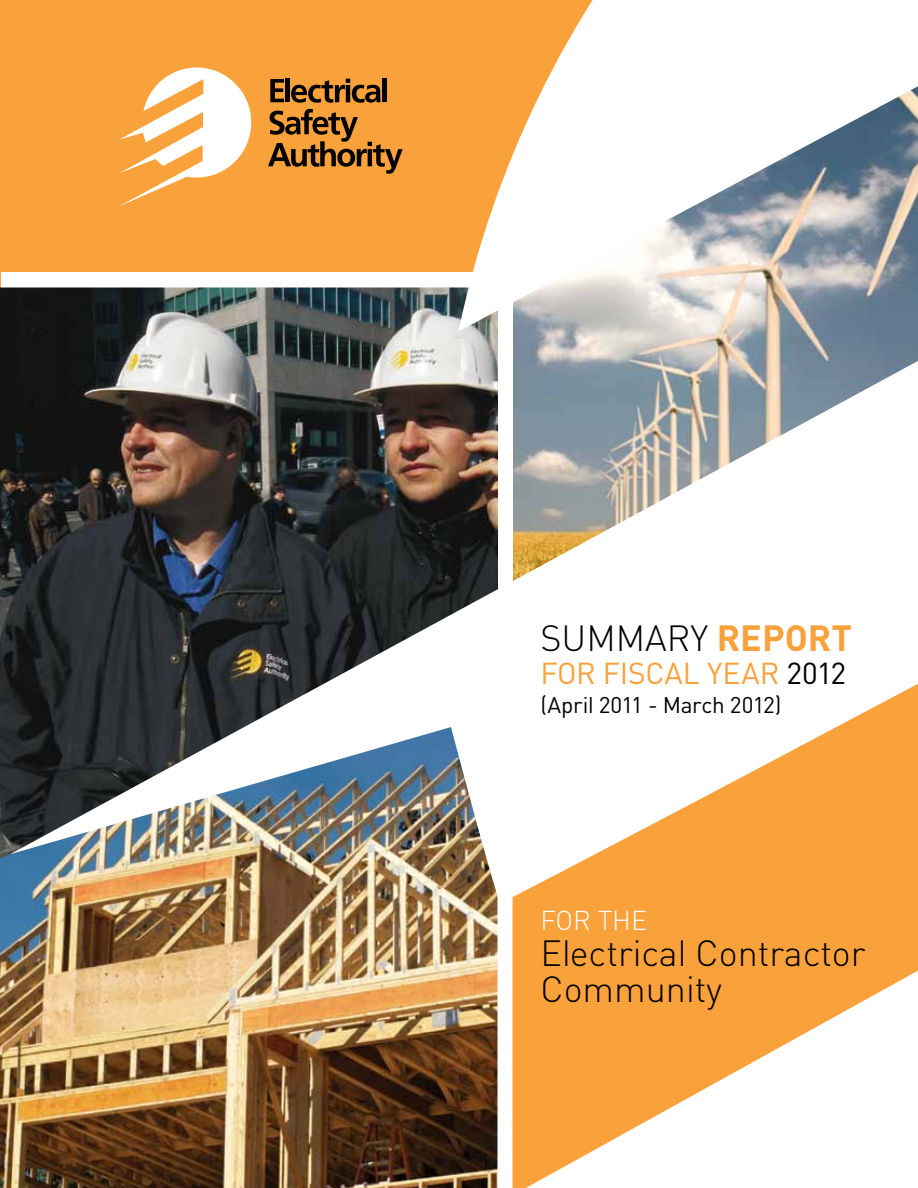
<style>
.page{position:relative;width:918px;height:1188px;background:#fff}
.page>*{position:absolute;margin:0;border:0;box-sizing:border-box;transform-origin:0 0}
.t1{font:36px/36px "Converse DIN Light";color:#000}
.t2{font:30px "Converse DIN Regular";letter-spacing:-.015em;color:#f9a13a}
.t3{font:27px "Converse DIN Light";color:#fff}
.t4{font:22.5px "Converse DIN Regular";letter-spacing:-.02em;color:#000}
.s1{font-family:"Converse DIN Bold";color:#f9a13a}
.s2{color:#000}
</style>
<div class="page">
<svg style="left:0;top:271px;width:1px;height:17px"></svg>
<img style="left:0;top:717px;width:10px;height:471px">
<img style="left:10px;top:0;width:908px;height:1188px">
<svg style="left:118px;top:67px;width:133px;height:140px"></svg>
<svg style="left:270px;top:79px;width:14px;height:23px"></svg>
<div style="left:285px;top:79px;width:5px;height:23px;background:#000"></div>
<svg style="left:291px;top:79px;width:90px;height:24px;background:#905d21"></svg>
<div style="left:382px;top:79px;width:5px;height:23px;background:#000"></div>
<svg style="left:268px;top:109px;width:135px;height:65px;background:#b47429"></svg>
<p class="t1" style="left:541px;top:620px;width:313px">Summary <span class="s1">REPORT</span></p>
<p class="t2" style="left:540px;top:655px;width:307px">FOR FISCAL YEAR <span class="s2">2012</span></p>
<p class="t4" style="left:540px;top:691px;width:243px">(APRIL 2011 - MARCH 2012)</p>
<p class="t3" style="left:540px;top:904px;width:108px">FOR THE</p>
<p class="t1" style="left:540px;top:935px;width:326px">Electrical Contractor<br>Community</p>
</div>
